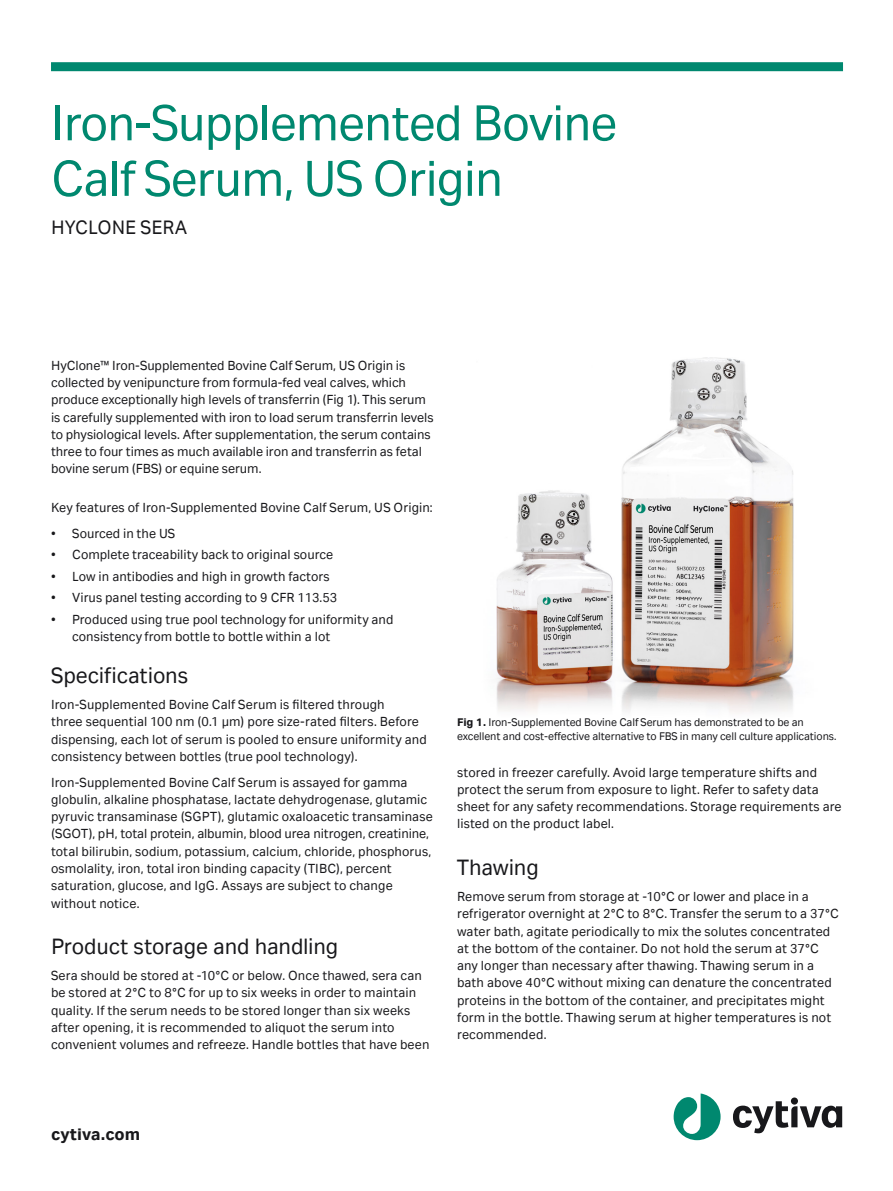
<style>
.page{position:relative;width:893px;height:1191px;background:#fff}
.page>*{position:absolute;margin:0;border:0;box-sizing:border-box;transform-origin:0 0}
.Document_header{font:54px/55.5px "Cytiva Aktiv";letter-spacing:-.02em;color:#00886f}
.Subhead_1{font:24px "Cytiva Aktiv";letter-spacing:-.01em;color:#18181b}
.Document_category{font:21px "Cytiva Aktiv";color:#18181b}
.t1{font:700 18px "Cytiva Aktiv";color:#18181b}
.Body_text{font:14.25px/17.2px "Cytiva Aktiv";color:#18181b}
.Bullets{font:14.25px/17.2px "Cytiva Aktiv";color:#18181b}
.t2{font:12px/14.2px "Cytiva Aktiv";letter-spacing:-.01em;color:#18181b}
.s1{font-weight:700}
</style>
<div class="page">
<svg style="left:733px;top:1101px;width:109px;height:32px"></svg>
<div style="left:791px;top:1097px;width:7px;height:7px;background:#18181b;border-radius:50%"></div>
<svg style="left:674px;top:1093px;width:47px;height:47px"></svg>
<div style="left:51px;top:62px;width:792px;height:9px;background:#00886f"></div>
<img style="left:496px;top:357px;width:298px;height:355px">
<p class="Document_header" style="left:51px;top:95px;width:568px">Iron-Supplemented Bovine<br>Calf Serum, US Origin</p>
<p class="Document_category" style="left:51px;top:216px;width:138px">HYCLONE SERA</p>
<p class="Body_text" style="left:51px;top:356px;width:384px">HyClone™ Iron-Supplemented Bovine Calf Serum, US Origin is collected by venipuncture from formula-fed veal calves, which produce exceptionally high levels of transferrin (Fig 1). This serum is carefully supplemented with iron to load serum transferrin levels to physiological levels. After supplementation, the serum contains three to four times as much available iron and transferrin as fetal bovine serum (FBS) or equine serum.</p>
<p class="Body_text" style="left:51px;top:498px;width:383px">Key features of Iron-Supplemented Bovine Calf Serum, US Origin:</p>
<p class="Bullets" style="left:51px;top:524px;width:126px">• Sourced in the US</p>
<p class="Bullets" style="left:51px;top:546px;width:284px">• Complete traceability back to original source</p>
<p class="Bullets" style="left:51px;top:567px;width:280px">• Low in antibodies and high in growth factors</p>
<p class="Bullets" style="left:51px;top:589px;width:288px">• Virus panel testing according to 9 CFR 113.53</p>
<p class="Bullets" style="left:72px;top:610px;width:323px;text-indent:-21px">• Produced using true pool technology for uniformity and consistency from bottle to bottle within a lot</p>
<p class="Subhead_1" style="left:51px;top:663px;width:139px">Specifications</p>
<p class="Body_text" style="left:51px;top:696px;width:377px">Iron-Supplemented Bovine Calf Serum is filtered through<br>three sequential 100 nm (0.1 µm) pore size-rated filters. Before dispensing, each lot of serum is pooled to ensure uniformity and consistency between bottles (true pool technology).</p>
<p class="Body_text" style="left:51px;top:773px;width:383px">Iron-Supplemented Bovine Calf Serum is assayed for gamma globulin, alkaline phosphatase, lactate dehydrogenase, glutamic pyruvic transaminase (SGPT), glutamic oxaloacetic transaminase (SGOT), pH, total protein, albumin, blood urea nitrogen, creatinine, total bilirubin, sodium, potassium, calcium, chloride, phosphorus, osmolality, iron, total iron binding capacity (TIBC), percent saturation, glucose, and IgG. Assays are subject to change without notice.</p>
<p class="Subhead_1" style="left:51px;top:933px;width:289px">Product storage and handling</p>
<p class="Body_text" style="left:51px;top:966px;width:380px">Sera should be stored at -10°C or below. Once thawed, sera can be stored at 2°C to 8°C for up to six weeks in order to maintain quality. If the serum needs to be stored longer than six weeks after opening, it is recommended to aliquot the serum into convenient volumes and refreeze. Handle bottles that have been</p>
<p class="t2" style="left:457px;top:715px;width:381px"><span class="s1">Fig 1.</span> Iron-Supplemented Bovine Calf Serum has demonstrated to be an excellent and cost-effective alternative to FBS in many cell culture applications.</p>
<p class="Body_text" style="left:457px;top:763px;width:386px">stored in freezer carefully. Avoid large temperature shifts and protect the serum from exposure to light. Refer to safety data sheet for any safety recommendations. Storage requirements are listed on the product label.</p>
<p class="Subhead_1" style="left:457px;top:854px;width:83px">Thawing</p>
<p class="Body_text" style="left:457px;top:887px;width:383px">Remove serum from storage at -10°C or lower and place in a refrigerator overnight at 2°C to 8°C. Transfer the serum to a 37°C water bath, agitate periodically to mix the solutes concentrated at the bottom of the container. Do not hold the serum at 37°C any longer than necessary after thawing. Thawing serum in a bath above 40°C without mixing can denature the concentrated proteins in the bottom of the container, and precipitates might form in the bottle. Thawing serum at higher temperatures is not recommended.</p>
<p class="t1" style="left:51px;top:1123px;width:91px">cytiva.com</p>
</div>
